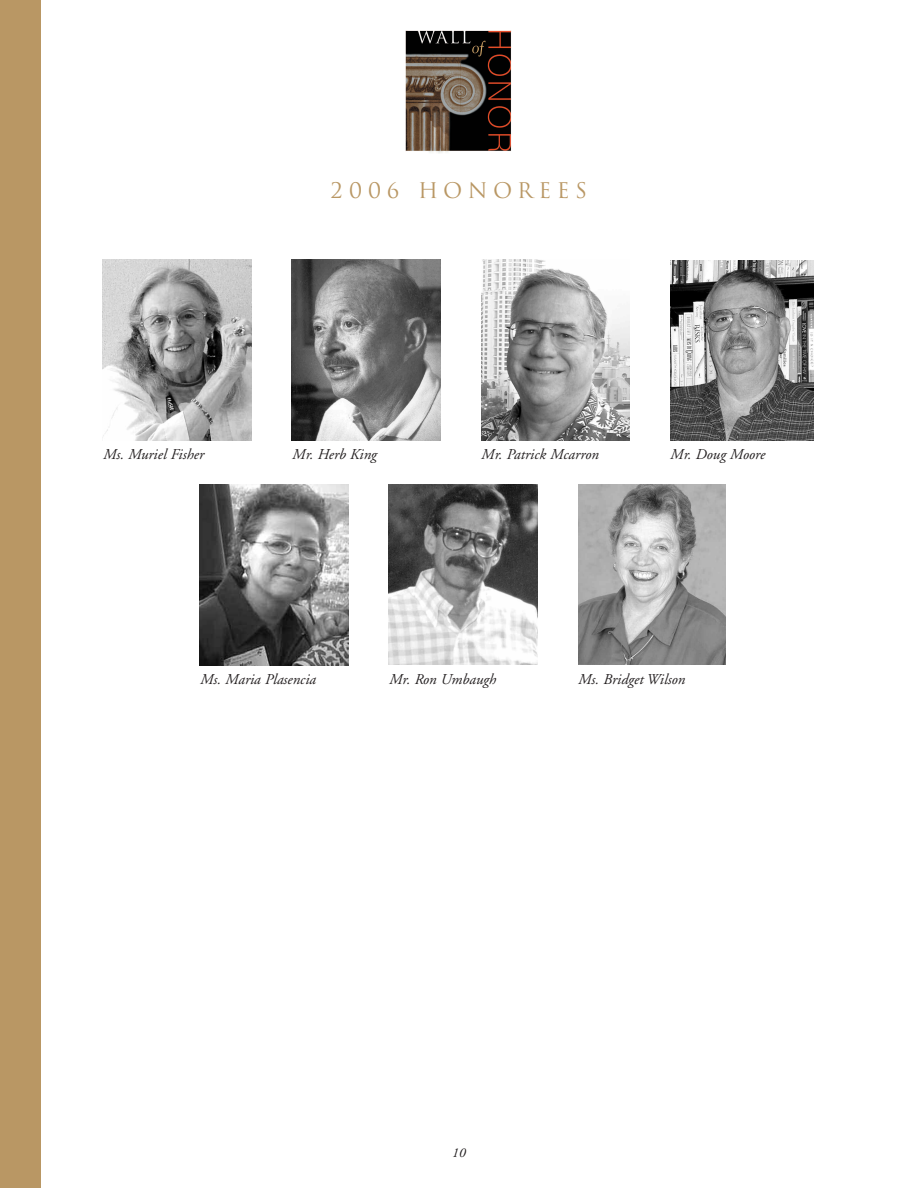
<style>
.page{position:relative;width:918px;height:1188px;background:#fff}
.page>*{position:absolute;margin:0;border:0;box-sizing:border-box;transform-origin:0 0}
.t1{font:21px "Trajan";letter-spacing:.26em;color:#b99764}
.t2{font:italic 15px "Adobe Garamond";color:#231f20}
.t3{font:italic 13.5px "Adobe Garamond";color:#231f20}
</style>
<div class="page">
<div style="left:0;top:0;width:40px;height:1188px;background:#b99764"></div>
<img style="left:103px;top:260px;width:148px;height:180px">
<img style="left:292px;top:260px;width:148px;height:180px">
<img style="left:481px;top:260px;width:148px;height:181px">
<img style="left:670px;top:260px;width:144px;height:180px">
<img style="left:200px;top:485px;width:148px;height:180px">
<img style="left:388px;top:484px;width:150px;height:181px">
<img style="left:579px;top:485px;width:147px;height:180px">
<img style="left:405px;top:30px;width:107px;height:123px">
<h1 class="t1" style="left:331px;top:179px;width:257px">2006 HONOREES</h1>
<p class="t2" style="left:103px;top:449px;width:102px">Ms. Muriel Fisher</p>
<p class="t2" style="left:292px;top:449px;width:86px">Mr. Herb King</p>
<p class="t2" style="left:481px;top:449px;width:119px">Mr. Patrick Mcarron</p>
<p class="t2" style="left:670px;top:449px;width:96px">Mr. Doug Moore</p>
<p class="t2" style="left:200px;top:674px;width:117px">Ms. Maria Plasencia</p>
<p class="t2" style="left:389px;top:674px;width:108px">Mr. Ron Umbaugh</p>
<p class="t2" style="left:578px;top:674px;width:108px">Ms. Bridget Wilson</p>
<p class="t3" style="left:452px;top:1148px;width:15px">10</p>
</div>
